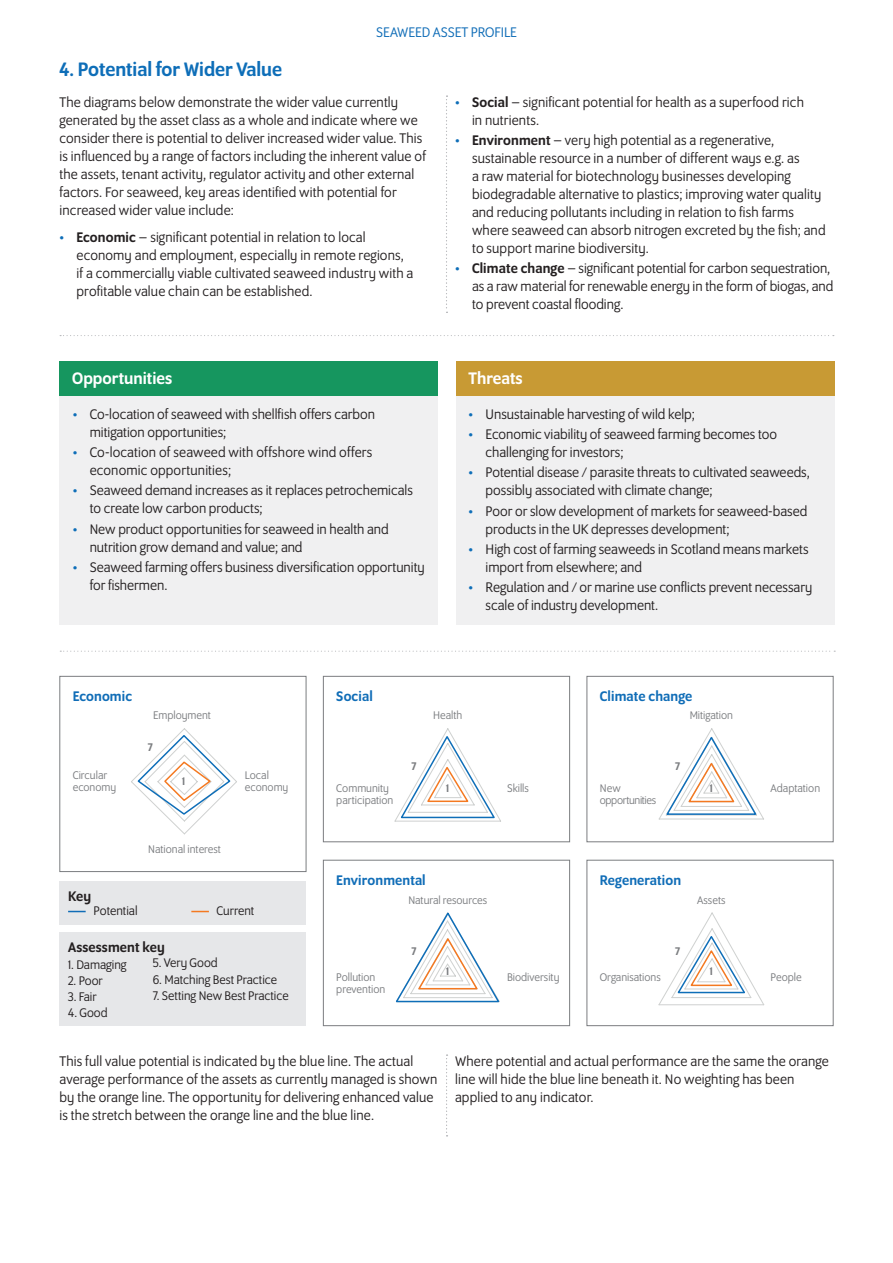
<style>
.page{position:relative;width:893px;height:1263px;background:#fff}
.page>*{position:absolute;margin:0;border:0;box-sizing:border-box;transform-origin:0 0}
.t1{font:500 21px "Program OT";color:#0e6eb8}
.white_header_2{font:500 18px "Program OT";color:#fff}
.body{font:15px/18px "Program OT";letter-spacing:.01em;color:#231f20}
.header_3{font:500 15px "Program OT";letter-spacing:.01em;color:#106db7}
.t2{font:15px "Program OT";color:#106db7}
.header_3-2{font:500 15px "Program OT";letter-spacing:.01em;color:#231f20}
.small_text{font:13.5px "Program OT";color:#231f20}
.graph_text{font:12px "Program OT";color:#7b7d80}
.graph_text-2{font:12px/12px "Program OT";letter-spacing:-.03em;color:#7b7d80}
.body-2{font:500 12px "Program OT";color:#7b7d80}
.s1{color:#0e6eb8}
.s2{font-weight:500}
</style>
<div class="page">
<div style="left:60px;top:676px;width:246px;height:196px;border:1px solid #7b7d80"></div>
<div style="left:587px;top:860px;width:246px;height:166px;border:1px solid #7b7d80"></div>
<div style="left:323px;top:676px;width:247px;height:166px;border:1px solid #7b7d80"></div>
<div style="left:587px;top:676px;width:246px;height:166px;border:1px solid #7b7d80"></div>
<div style="left:323px;top:860px;width:247px;height:166px;border:1px solid #7b7d80"></div>
<svg style="left:394px;top:728px;width:107px;height:94px"></svg>
<svg style="left:131px;top:728px;width:106px;height:107px"></svg>
<svg style="left:396px;top:912px;width:104px;height:91px"></svg>
<svg style="left:658px;top:912px;width:107px;height:94px"></svg>
<svg style="left:60px;top:335px;width:774px;height:1px"></svg>
<svg style="left:446px;top:96px;width:1px;height:217px"></svg>
<div style="left:60px;top:395px;width:378px;height:229px;background:#f0f0f1"></div>
<div style="left:456px;top:395px;width:378px;height:229px;background:#f0f0f1"></div>
<div style="left:60px;top:361px;width:378px;height:34px;background:#16965f"></div>
<div style="left:456px;top:361px;width:378px;height:34px;background:#c89a34"></div>
<div style="left:60px;top:932px;width:246px;height:94px;background:#e6e7e9"></div>
<div style="left:60px;top:881px;width:246px;height:44px;background:#e6e7e9"></div>
<svg style="left:68px;top:911px;width:18px;height:1px"></svg>
<svg style="left:191px;top:911px;width:18px;height:1px"></svg>
<svg style="left:60px;top:651px;width:775px;height:1px"></svg>
<svg style="left:446px;top:1054px;width:2px;height:82px"></svg>
<svg style="left:658px;top:728px;width:106px;height:92px"></svg>
<p class="t2" style="left:376px;top:24px;width:142px">SEAWEED ASSET PROFILE</p>
<p class="t1" style="left:60px;top:58px;width:224px">4. Potential for Wider Value</p>
<p class="body" style="left:60px;top:93px;width:368px">The diagrams below demonstrate the wider value currently generated by the asset class as a whole and indicate where we consider there is potential to deliver increased wider value. This is influenced by a range of factors including the inherent value of the assets, tenant activity, regulator activity and other external factors. For seaweed, key areas identified with potential for increased wider value include:</p>
<p class="body" style="left:77px;top:228px;width:338px;text-indent:-17px"><span class="s1">•</span> <span class="s2">Economic</span> – significant potential in relation to local economy and employment, especially in remote regions, if a commercially viable cultivated seaweed industry with a profitable value chain can be established.</p>
<p class="body" style="left:472px;top:93px;width:333px;text-indent:-17px"><span class="s1">•</span> <span class="s2">Social</span> – significant potential for health as a superfood rich in nutrients.</p>
<p class="body" style="left:472px;top:131px;width:355px;text-indent:-17px"><span class="s1">•</span> <span class="s2">Environment</span> – very high potential as a regenerative, sustainable resource in a number of different ways e.g. as<br>a raw material for biotechnology businesses developing biodegradable alternative to plastics; improving water quality and reducing pollutants including in relation to fish farms where seaweed can absorb nitrogen excreted by the fish; and to support marine biodiversity.</p>
<p class="body" style="left:472px;top:260px;width:363px;text-indent:-17px"><span class="s1">•</span> <span class="s2">Climate change</span> – significant potential for carbon sequestration, as a raw material for renewable energy in the form of biogas, and to prevent coastal flooding.</p>
<p class="white_header_2" style="left:72px;top:368px;width:101px">Opportunities</p>
<p class="white_header_2" style="left:469px;top:368px;width:56px">Threats</p>
<p class="body" style="left:90px;top:405px;width:287px;text-indent:-17px"><span class="s1">•</span> Co-location of seaweed with shellfish offers carbon mitigation opportunities;</p>
<p class="body" style="left:90px;top:443px;width:284px;text-indent:-17px"><span class="s1">•</span> Co-location of seaweed with offshore wind offers economic opportunities;</p>
<p class="body" style="left:90px;top:481px;width:325px;text-indent:-17px"><span class="s1">•</span> Seaweed demand increases as it replaces petrochemicals to create low carbon products;</p>
<p class="body" style="left:90px;top:520px;width:300px;text-indent:-17px"><span class="s1">•</span> New product opportunities for seaweed in health and nutrition grow demand and value; and</p>
<p class="body" style="left:90px;top:558px;width:337px;text-indent:-17px"><span class="s1">•</span> Seaweed farming offers business diversification opportunity for fishermen.</p>
<p class="body" style="left:469px;top:405px;width:228px"><span class="s1">•</span> Unsustainable harvesting of wild kelp;</p>
<p class="body" style="left:486px;top:425px;width:293px;text-indent:-17px"><span class="s1">•</span> Economic viability of seaweed farming becomes too challenging for investors;</p>
<p class="body" style="left:486px;top:463px;width:326px;text-indent:-17px"><span class="s1">•</span> Potential disease / parasite threats to cultivated seaweeds, possibly associated with climate change;</p>
<p class="body" style="left:486px;top:502px;width:323px;text-indent:-17px"><span class="s1">•</span> Poor or slow development of markets for seaweed-based products in the UK depresses development;</p>
<p class="body" style="left:486px;top:540px;width:324px;text-indent:-17px"><span class="s1">•</span> High cost of farming seaweeds in Scotland means markets import from elsewhere; and</p>
<p class="body" style="left:486px;top:578px;width:328px;text-indent:-17px"><span class="s1">•</span> Regulation and / or marine use conflicts prevent necessary scale of industry development.</p>
<p class="header_3" style="left:73px;top:687px;width:61px">Economic</p>
<p class="graph_text" style="left:73px;top:768px;width:36px">Circular</p>
<p class="graph_text" style="left:73px;top:780px;width:45px">economy</p>
<p class="graph_text" style="left:153px;top:708px;width:59px">Employment</p>
<p class="body-2" style="left:148px;top:740px;width:7px">7</p>
<p class="body-2" style="left:182px;top:774px;width:5px">1</p>
<p class="graph_text" style="left:148px;top:843px;width:74px">National interest</p>
<p class="graph_text" style="left:245px;top:768px;width:26px">Local</p>
<p class="graph_text" style="left:245px;top:780px;width:45px">economy</p>
<p class="header_3-2" style="left:68px;top:888px;width:25px">Key</p>
<p class="small_text" style="left:94px;top:903px;width:45px">Potential</p>
<p class="small_text" style="left:217px;top:903px;width:39px">Current</p>
<p class="header_3-2" style="left:68px;top:939px;width:98px">Assessment key</p>
<p class="small_text" style="left:68px;top:957px;width:60px">1. Damaging</p>
<p class="small_text" style="left:68px;top:973px;width:36px">2. Poor</p>
<p class="small_text" style="left:68px;top:989px;width:30px">3. Fair</p>
<p class="small_text" style="left:68px;top:1005px;width:41px">4. Good</p>
<p class="small_text" style="left:153px;top:955px;width:66px">5. Very Good</p>
<p class="small_text" style="left:153px;top:972px;width:126px">6. Matching Best Practice</p>
<p class="small_text" style="left:153px;top:988px;width:137px">7. Setting New Best Practice</p>
<p class="header_3" style="left:336px;top:687px;width:38px">Social</p>
<p class="header_3" style="left:600px;top:687px;width:94px">Climate change</p>
<p class="graph_text" style="left:433px;top:708px;width:31px">Health</p>
<p class="graph_text" style="left:690px;top:708px;width:45px">Mitigation</p>
<p class="body-2" style="left:411px;top:759px;width:7px">7</p>
<p class="body-2" style="left:675px;top:759px;width:7px">7</p>
<p class="graph_text" style="left:336px;top:781px;width:54px">Community</p>
<p class="graph_text" style="left:507px;top:781px;width:23px">Skills</p>
<p class="graph_text" style="left:336px;top:793px;width:59px">participation</p>
<p class="body-2" style="left:446px;top:781px;width:5px">1</p>
<p class="graph_text-2" style="left:600px;top:781px;width:58px">New opportunities</p>
<p class="body-2" style="left:710px;top:781px;width:5px">1</p>
<p class="graph_text" style="left:771px;top:781px;width:51px">Adaptation</p>
<p class="header_3" style="left:336px;top:871px;width:91px">Environmental</p>
<p class="header_3" style="left:600px;top:871px;width:83px">Regeneration</p>
<p class="graph_text" style="left:408px;top:893px;width:80px">Natural resources</p>
<p class="graph_text" style="left:697px;top:893px;width:30px">Assets</p>
<p class="body-2" style="left:411px;top:944px;width:7px">7</p>
<p class="body-2" style="left:675px;top:944px;width:7px">7</p>
<p class="body-2" style="left:446px;top:964px;width:5px">1</p>
<p class="graph_text" style="left:336px;top:971px;width:41px">Pollution</p>
<p class="graph_text" style="left:507px;top:971px;width:54px">Biodiversity</p>
<p class="graph_text" style="left:336px;top:983px;width:50px">prevention</p>
<p class="body-2" style="left:710px;top:964px;width:5px">1</p>
<p class="graph_text" style="left:600px;top:971px;width:62px">Organisations</p>
<p class="graph_text" style="left:771px;top:971px;width:33px">People</p>
<p class="body" style="left:60px;top:1052px;width:379px">This full value potential is indicated by the blue line. The actual average performance of the assets as currently managed is shown by the orange line. The opportunity for delivering enhanced value is the stretch between the orange line and the blue line.</p>
<p class="body" style="left:455px;top:1052px;width:375px">Where potential and actual performance are the same the orange line will hide the blue line beneath it. No weighting has been applied to any indicator.</p>
</div>
